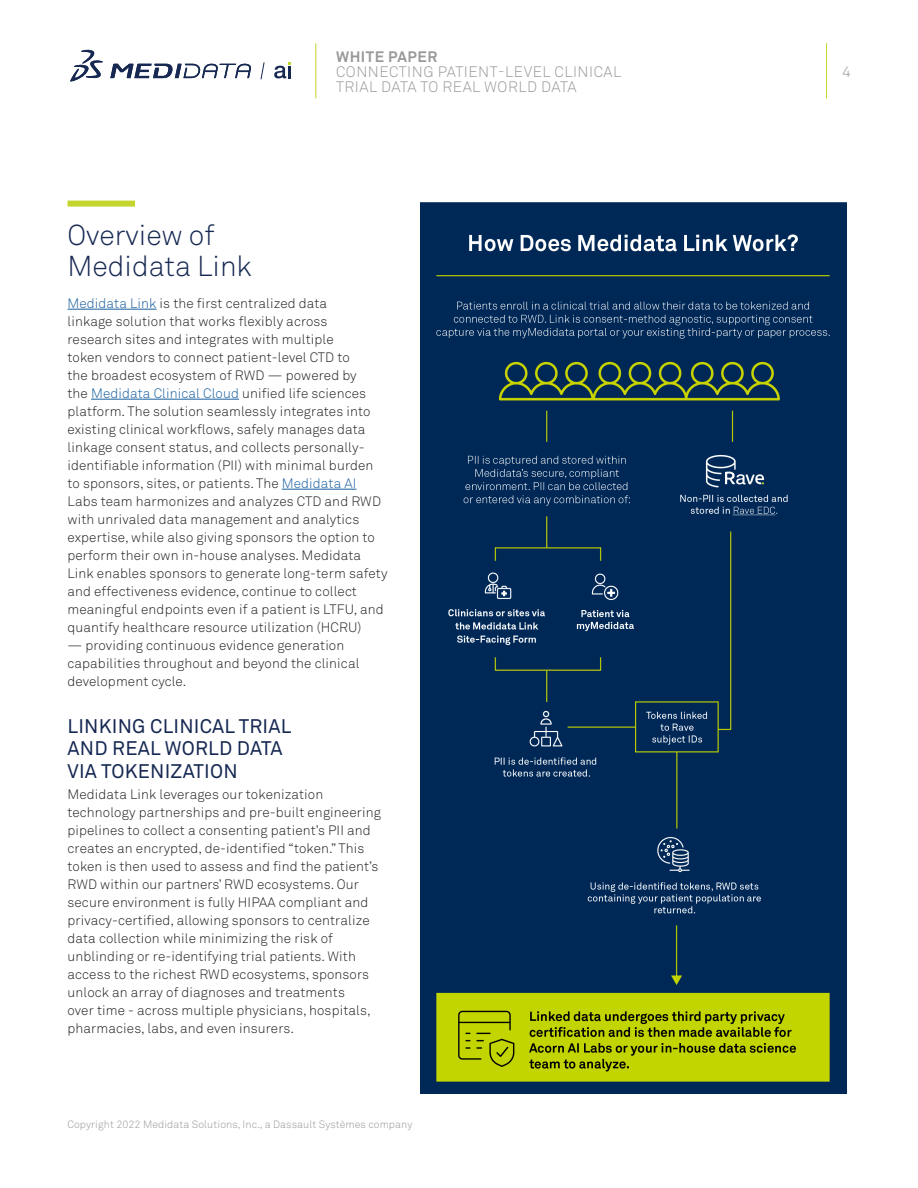
<style>
.page{position:relative;width:918px;height:1188px;background:#fff}
.page>*{position:absolute;margin:0;border:0;box-sizing:border-box;transform-origin:0 0}
.H1_-_2__with_sidebar{font:300 28.5px/31.5px "Akkurat Std";color:#172953}
.t1{font:19.5px/22.5px "Akkurat Std";letter-spacing:.01em;color:#172953}
.t2{font:300 15px/15px "Akkurat Std";letter-spacing:.035em;color:#98989a}
.t3{font:700 15px "Akkurat Std";letter-spacing:.035em;color:#98989a}
.Body_copy{font:300 13.5px/18px "Akkurat Std";letter-spacing:.01em;color:#231f20}
.t4{font:300 10.5px "Akkurat Std";letter-spacing:.01em;color:#98989a}
.s1{color:#175d9e}
</style>
<div class="page">
<hr style="left:826px;top:43px;width:1px;height:55px;background:#c4d62e">
<hr style="left:315px;top:43px;width:1px;height:55px;background:#c4d62e">
<svg style="left:70px;top:50px;width:33px;height:32px"></svg>
<svg style="left:110px;top:64px;width:141px;height:14px"></svg>
<svg style="left:260px;top:62px;width:5px;height:18px"></svg>
<svg style="left:274px;top:62px;width:17px;height:16px"></svg>
<hr style="left:68px;top:309px;width:89px;height:1px;background:#175d9e">
<hr style="left:91px;top:399px;width:148px;height:1px;background:#175d9e">
<hr style="left:282px;top:489px;width:74px;height:1px;background:#175d9e">
<img style="left:420px;top:202px;width:426px;height:891px">
<div style="left:68px;top:201px;width:67px;height:6px;background:#c4d62e"></div>
<p class="t3" style="left:336px;top:47px;width:103px">WHITE PAPER</p>
<p class="t2" style="left:336px;top:64px;width:287px">CONNECTING PATIENT-LEVEL CLINICAL<br>TRIAL DATA TO REAL WORLD DATA</p>
<p class="H1_-_2__with_sidebar" style="left:68px;top:219px;width:186px">Overview of<br>Medidata Link</p>
<p class="Body_copy" style="left:68px;top:294px;width:322px"><span class="s1">Medidata Link</span> is the first centralized data<br>linkage solution that works flexibly across<br>research sites and integrates with multiple<br>token vendors to connect patient-level CTD to<br>the broadest ecosystem of RWD — powered by<br>the <span class="s1">Medidata Clinical Cloud</span> unified life sciences platform. The solution seamlessly integrates into existing clinical workflows, safely manages data linkage consent status, and collects personally&shy;identifiable information (PII) with minimal burden to sponsors, sites, or patients. The <span class="s1">Medidata AI </span>Labs team harmonizes and analyzes CTD and RWD with unrivaled data management and analytics expertise, while also giving sponsors the option to perform their own in-house analyses. Medidata Link enables sponsors to generate long-term safety and effectiveness evidence, continue to collect meaningful endpoints even if a patient is LTFU, and quantify healthcare resource utilization (HCRU)</p>
<p class="Body_copy" style="left:68px;top:636px;width:293px">— providing continuous evidence generation capabilities throughout and beyond the clinical development cycle.</p>
<h2 class="t1" style="left:68px;top:715px;width:225px">LINKING CLINICAL TRIAL<br>AND REAL WORLD DATA<br>VIA TOKENIZATION</h2>
<p class="Body_copy" style="left:68px;top:785px;width:315px">Medidata Link leverages our tokenization technology partnerships and pre-built engineering pipelines to collect a consenting patient’s PII and creates an encrypted, de-identified “token.” This token is then used to assess and find the patient’s RWD within our partners’ RWD ecosystems. Our secure environment is fully HIPAA compliant and privacy-certified, allowing sponsors to centralize data collection while minimizing the risk of unblinding or re-identifying trial patients. With access to the richest RWD ecosystems, sponsors unlock an array of diagnoses and treatments<br>over time - across multiple physicians, hospitals, pharmacies, labs, and even insurers.</p>
<p class="t4" style="left:68px;top:1118px;width:346px">Copyright 2022 Medidata Solutions, Inc., a Dassault Systèmes company</p>
<p class="t2" style="left:842px;top:64px;width:10px">4</p>
</div>
